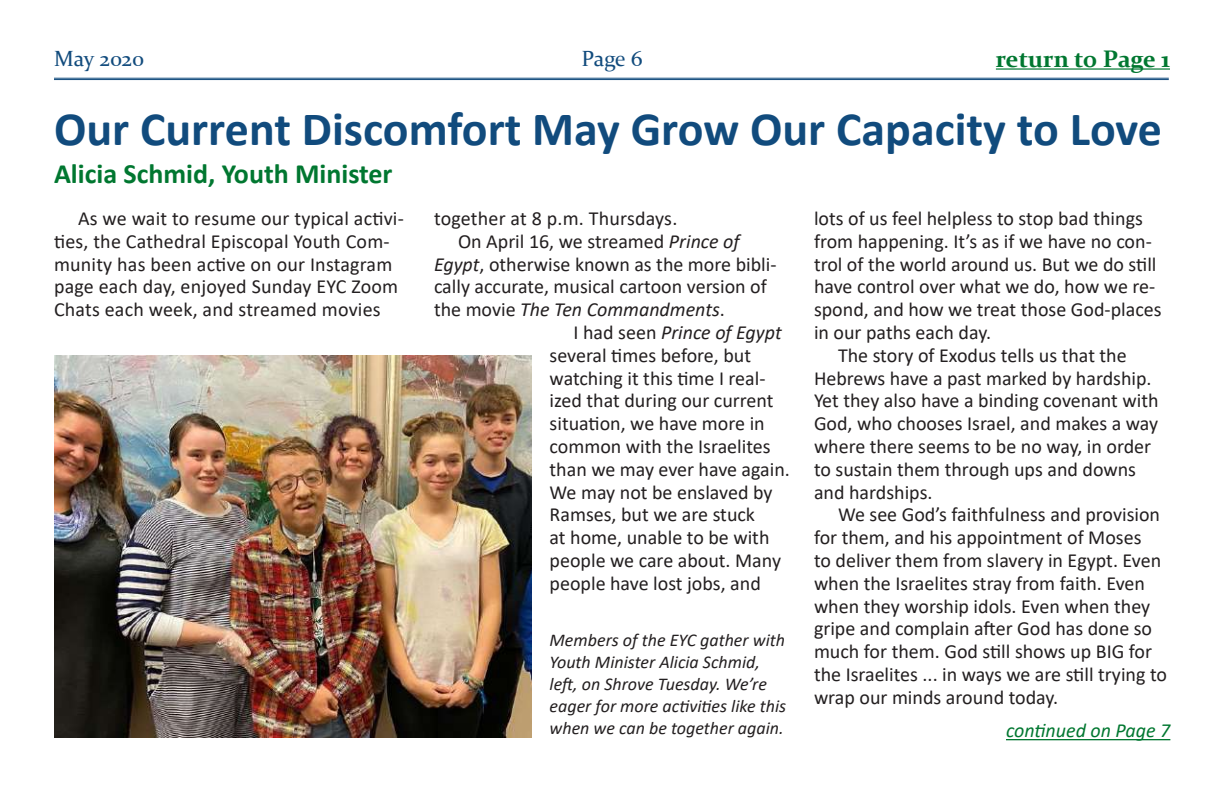
<style>
.page{position:relative;width:1224px;height:792px;background:#fff}
.page>*{position:absolute;margin:0;border:0;box-sizing:border-box;transform-origin:0 0}
.t1{font:700 48px "Calibri";color:#114b7d}
.t2{font:700 28px "Calibri";color:#007730}
.t3{font:700 24px "Constantia";color:#007730}
.t4{font:22px "Constantia";letter-spacing:-.01em;color:#114b7d}
.t5{font:20px/22.8px "Calibri";color:#231f20}
.t6{font:italic 20px "Calibri";color:#231f20}
.t7{font:italic 20px "Calibri";color:#007730}
.t8{font:italic 18px/22px "Calibri";color:#231f20}
.s1{font-style:italic}
.s2{font-style:normal}
</style>
<div class="page">
<hr style="left:54px;top:78px;width:1115px;height:1px;background:#114b7d">
<hr style="left:54px;top:79px;width:1115px;height:1px;background:#114b7d">
<hr style="left:996px;top:68px;width:174px;height:2px;background:#007730">
<hr style="left:1006px;top:739px;width:164px;height:1px;background:#007730">
<img style="left:54px;top:355px;width:478px;height:383px">
<p class="t4" style="left:54px;top:43px;width:92px">May 2020</p>
<p class="t4" style="left:581px;top:43px;width:63px">Page 6</p>
<p class="t3" style="left:996px;top:43px;width:176px">return to Page 1</p>
<h1 class="t1" style="left:54px;top:95px;width:1110px">Our Current Discomfort May Grow Our Capacity to Love</h1>
<h2 class="t2" style="left:54px;top:154px;width:340px">Alicia Schmid, Youth Minister</h2>
<p class="t5" style="left:54px;top:206px;width:351px;text-indent:24px">As we wait to resume our typical activi&shy;ties, the Cathedral Episcopal Youth Com&shy;munity has been active on our Instagram page each day, enjoyed Sunday EYC Zoom Chats each week, and streamed movies</p>
<p class="t5" style="left:434px;top:206px;width:245px">together at 8 p.m. Thursdays.</p>
<p class="t5" style="left:458px;top:229px;width:283px">On April 16, we streamed <span class="s1">Prince of</span></p>
<p class="t5" style="left:434px;top:252px;width:344px"><span class="s1">Egypt</span>, otherwise known as the more bibli-</p>
<p class="t5" style="left:434px;top:275px;width:334px">cally accurate, musical cartoon version of</p>
<p class="t6" style="left:434px;top:296px;width:292px"><span class="s2">the movie</span> The Ten Commandments<span class="s2">.</span></p>
<p class="t6" style="left:574px;top:318px;width:210px"><span class="s2">I had seen</span> Prince of Egypt</p>
<p class="t5" style="left:550px;top:343px;width:203px">several times before, but</p>
<p class="t5" style="left:550px;top:366px;width:217px">watching it this time I real-</p>
<p class="t5" style="left:550px;top:389px;width:226px">ized that during our current</p>
<p class="t5" style="left:550px;top:412px;width:217px">situation, we have more in</p>
<p class="t5" style="left:550px;top:434px;width:223px">common with the Israelites</p>
<p class="t5" style="left:550px;top:457px;width:242px">than we may ever have again.</p>
<p class="t5" style="left:550px;top:480px;width:224px">We may not be enslaved by</p>
<p class="t5" style="left:550px;top:503px;width:207px">Ramses, but we are stuck</p>
<p class="t5" style="left:550px;top:526px;width:221px">at home, unable to be with</p>
<p class="t5" style="left:550px;top:548px;width:233px">people we care about. Many</p>
<p class="t5" style="left:550px;top:571px;width:213px">people have lost jobs, and</p>
<p class="t8" style="left:550px;top:628px;width:238px">Members of the EYC gather with<br>Youth Minister Alicia Schmid, left, on Shrove Tuesday. We’re eager for more activities like this when we can be together again.</p>
<p class="t5" style="left:814px;top:206px;width:330px">lots of us feel helpless to stop bad things</p>
<p class="t5" style="left:814px;top:229px;width:339px">from happening. It’s as if we have no con-</p>
<p class="t5" style="left:814px;top:252px;width:344px">trol of the world around us. But we do still</p>
<p class="t5" style="left:814px;top:275px;width:343px">have control over what we do, how we re-</p>
<p class="t5" style="left:814px;top:298px;width:349px">spond, and how we treat those God-places</p>
<p class="t5" style="left:814px;top:320px;width:179px">in our paths each day.</p>
<p class="t5" style="left:838px;top:343px;width:290px">The story of Exodus tells us that the</p>
<p class="t5" style="left:814px;top:366px;width:339px">Hebrews have a past marked by hardship.</p>
<p class="t5" style="left:814px;top:389px;width:346px">Yet they also have a binding covenant with</p>
<p class="t5" style="left:814px;top:412px;width:346px">God, who chooses Israel, and makes a way</p>
<p class="t5" style="left:814px;top:434px;width:339px">where there seems to be no way, in order</p>
<p class="t5" style="left:814px;top:457px;width:324px">to sustain them through ups and downs</p>
<p class="t5" style="left:814px;top:480px;width:120px">and hardships.</p>
<p class="t5" style="left:838px;top:503px;width:324px">We see God’s faithfulness and provision</p>
<p class="t5" style="left:814px;top:526px;width:329px">for them, and his appointment of Moses</p>
<p class="t5" style="left:814px;top:548px;width:349px">to deliver them from slavery in Egypt. Even</p>
<p class="t5" style="left:814px;top:571px;width:333px">when the Israelites stray from faith. Even</p>
<p class="t5" style="left:814px;top:594px;width:338px">when they worship idols. Even when they</p>
<p class="t5" style="left:814px;top:617px;width:340px">gripe and complain after God has done so</p>
<p class="t5" style="left:814px;top:640px;width:340px">much for them. God still shows up BIG for</p>
<p class="t5" style="left:814px;top:662px;width:355px">the Israelites ... in ways we are still trying to</p>
<p class="t5" style="left:814px;top:685px;width:246px">wrap our minds around today.</p>
<p class="t7" style="left:1006px;top:717px;width:166px">continued on Page 7</p>
</div>
